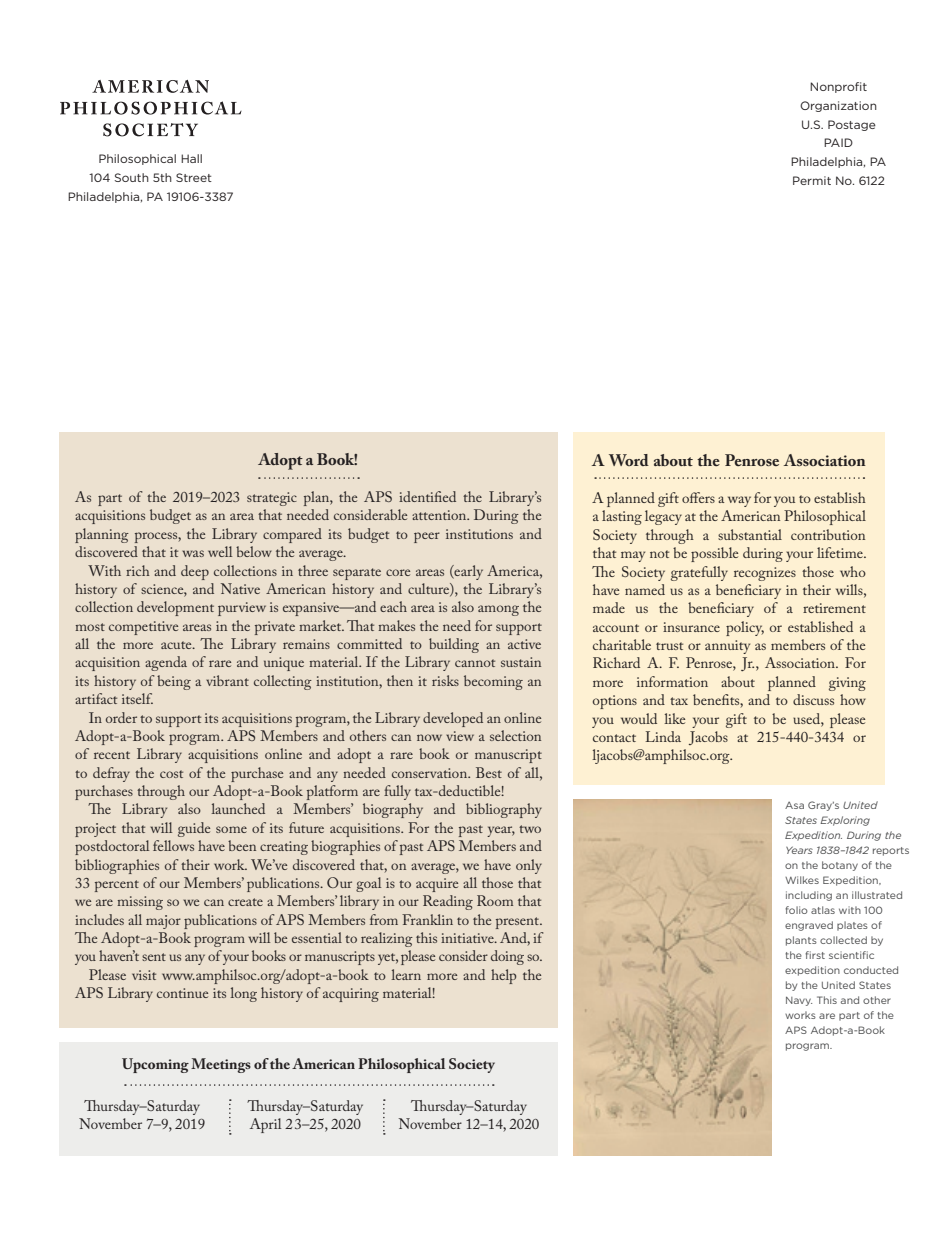
<style>
.page{position:relative;width:945px;height:1242px;background:#fff}
.page>*{position:absolute;margin:0;border:0;box-sizing:border-box;transform-origin:0 0}
.t1{font:700 16.5px "Adobe Caslon Pro";color:#231f20}
.t2{font:15px/18.5px "Adobe Caslon Pro";color:#231f20;text-align:center}
.t3{font:700 15px "Adobe Caslon Pro";color:#231f20}
.t4{font:12px/18.8px "Gotham";color:#231f20;text-align:center}
.t5{font:10.5px/15px "Gotham";color:#4b4c4d}
.s1{font-style:italic}
</style>
<div class="page">
<div style="left:59px;top:432px;width:499px;height:595px;background:#ece1d0"></div>
<div style="left:59px;top:1042px;width:499px;height:114px;background:#ededeb"></div>
<svg style="left:229px;top:1099px;width:2px;height:36px"></svg>
<svg style="left:383px;top:1099px;width:2px;height:36px"></svg>
<div style="left:573px;top:432px;width:312px;height:352px;background:#fef1d3"></div>
<svg style="left:92px;top:80px;width:117px;height:13px"></svg>
<svg style="left:60px;top:101px;width:181px;height:14px"></svg>
<svg style="left:103px;top:123px;width:95px;height:13px"></svg>
<svg style="left:595px;top:477px;width:269px;height:2px"></svg>
<svg style="left:259px;top:477px;width:100px;height:2px"></svg>
<svg style="left:125px;top:1084px;width:369px;height:2px"></svg>
<img style="left:573px;top:800px;width:198px;height:355px">
<p class="t4" style="left:68px;top:149px;width:167px">Philosophical Hall<br>104 South 5th Street<br>Philadelphia, PA 19106-3387</p>
<p class="t4" style="left:791px;top:77px;width:96px">Nonprofit<br>Organization<br>U.S. Postage<br>PAID<br>Philadelphia, PA<br>Permit No. 6122</p>
<p class="t1" style="left:259px;top:450px;width:101px">Adopt a Book!</p>
<p class="t2" style="left:75px;top:488px;width:469px;text-align:left">As part of the 2019–2023 strategic plan, the APS identified the Library’s acquisitions budget as an area that needed considerable attention. During the planning process, the Library compared its budget to peer institutions and discovered that it was well below the average.<br>With rich and deep collections in three separate core areas (early America, history of science, and Native American history and culture), the Library’s collection development purview is expansive—and each area is also among the most competitive areas in the private market. That makes the need for support all the more acute. The Library remains committed to building an active acquisition agenda of rare and unique material. If the Library cannot sustain its history of being a vibrant collecting institution, then it risks becoming an artifact itself.</p>
<p class="t2" style="left:75px;top:708px;width:469px;text-align:justify;text-indent:14px">In order to support its acquisitions program, the Library developed an online Adopt-a-Book program. APS Members and others can now view a selection of recent Library acquisitions online and adopt a rare book or manuscript to defray the cost of the purchase and any needed conservation. Best of all, purchases through our Adopt-a-Book platform are fully tax-deductible!</p>
<p class="t2" style="left:89px;top:800px;width:455px">The Library also launched a Members’ biography and bibliography</p>
<p class="t2" style="left:75px;top:818px;width:468px">project that will guide some of its future acquisitions. For the past year, two</p>
<p class="t2" style="left:75px;top:837px;width:468px">postdoctoral fellows have been creating biographies of past APS Members and</p>
<p class="t2" style="left:75px;top:855px;width:469px">bibliographies of their work. We’ve discovered that, on average, we have only</p>
<p class="t2" style="left:75px;top:874px;width:468px">33 percent of our Members’ publications. Our goal is to acquire all those that</p>
<p class="t2" style="left:75px;top:892px;width:468px">we are missing so we can create a Members’ library in our Reading Room that</p>
<p class="t2" style="left:75px;top:910px;width:469px">includes all major publications of APS Members from Franklin to the present.</p>
<p class="t2" style="left:75px;top:929px;width:468px">The Adopt-a-Book program will be essential to realizing this initiative. And, if</p>
<p class="t2" style="left:75px;top:947px;width:469px">you haven’t sent us any of your books or manuscripts yet, please consider doing so.</p>
<p class="t2" style="left:89px;top:965px;width:455px">Please visit www.amphilsoc.org/adopt-a-book to learn more and help the</p>
<p class="t2" style="left:75px;top:984px;width:362px">APS Library continue its long history of acquiring material!</p>
<p class="t3" style="left:122px;top:1056px;width:374px">Upcoming Meetings of the American Philosophical Society</p>
<p class="t2" style="left:79px;top:1096px;width:128px">Thursday–Saturday<br>November 7–9, 2019</p>
<p class="t2" style="left:248px;top:1096px;width:117px;text-align:left">Thursday–Saturday<br>April 23–25, 2020</p>
<p class="t2" style="left:398px;top:1096px;width:143px">Thursday–Saturday<br>November 12–14, 2020</p>
<p class="t1" style="left:593px;top:451px;width:275px">A Word about the Penrose Association</p>
<p class="t2" style="left:593px;top:489px;width:276px;text-align:justify">A planned gift offers a way for you to establish a lasting legacy at the American Philosophical Society through a substantial contribution that may not be possible during your lifetime.<br>The Society gratefully recognizes those who have named us as a beneficiary in their wills, made us the beneficiary of a retirement account or insurance policy, or established a charitable trust or annuity as members of the Richard A. F. Penrose, Jr., Association. For more information about planned giving options and tax benefits, and to discuss how you would like your gift to be used, please contact Linda Jacobs at 215-440-3434 or ljacobs@amphilsoc.org.</p>
<p class="t5" style="left:785px;top:797px;width:126px">Asa Gray’s <span class="s1">United<br>States Exploring<br>Expedition. During the<br>Years 1838–1842</span> reports on the botany of the<br>Wilkes Expedition, including an illustrated folio atlas with 100 engraved plates of plants collected by<br>the first scientific expedition conducted by the U nited States<br>Navy. This and other works are part of the<br>APS Adopt-a-Book program.</p>
</div>
